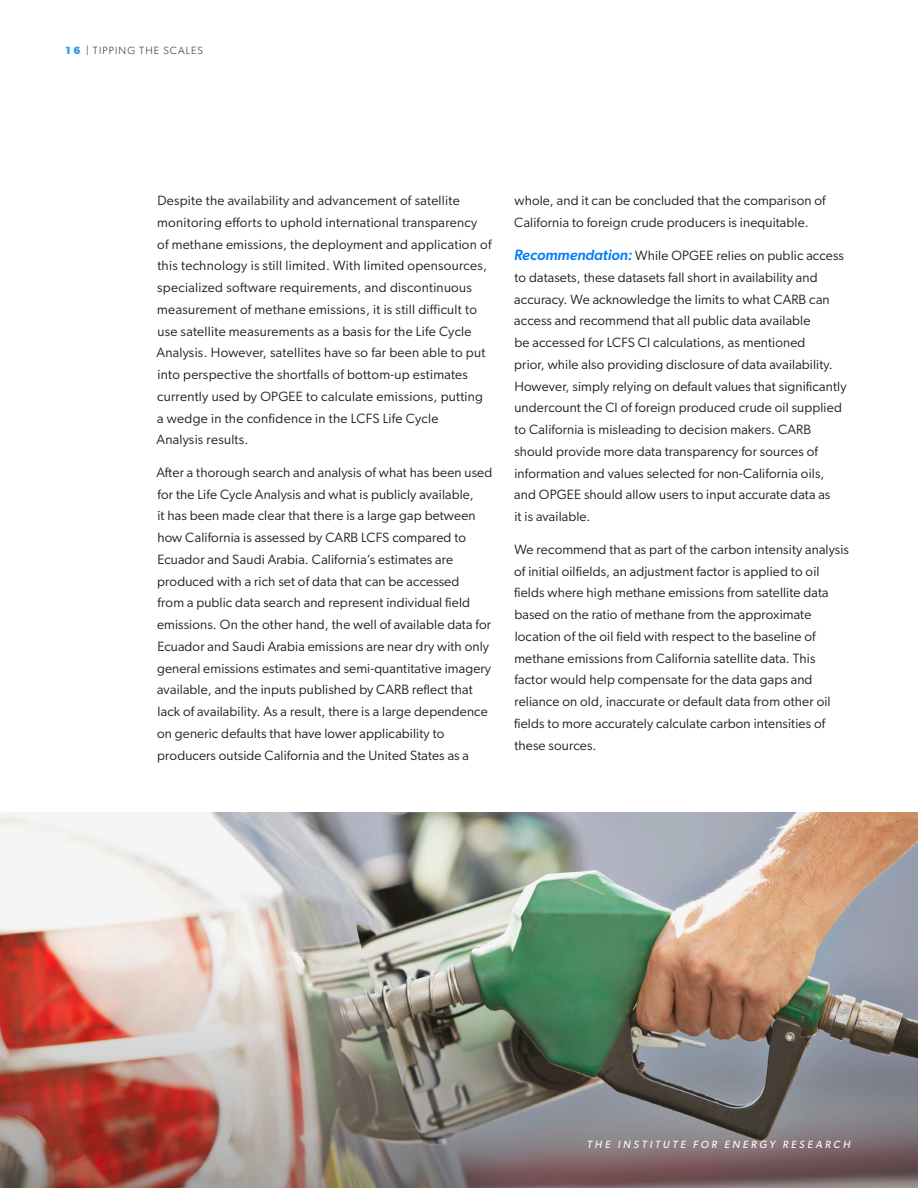
<style>
.page{position:relative;width:918px;height:1188px;background:#fff}
.page>*{position:absolute;margin:0;border:0;box-sizing:border-box;transform-origin:0 0}
.Body{font:13.5px/21.8px "Gibson";letter-spacing:.01em;color:#231f20}
.Folio{font:italic 10.5px "Gibson";letter-spacing:.265em;color:#fff}
.t1{font:300 10.5px "Gibson";letter-spacing:.105em;color:#172727}
.s1{font-weight:700;color:#3398f5}
.s2{font-weight:500;font-style:italic;font-size:15px;color:#0080f2}
</style>
<div class="page">
<img style="left:0;top:812px;width:918px;height:376px">
<p class="t1" style="left:65px;top:44px;width:139px"><span class="s1">1 6</span> | TIPPING THE SCALES</p>
<p class="Body" style="left:156px;top:189px;width:337px">Despite the availability and advancement of satellite monitoring efforts to uphold international transparency<br>of methane emissions, the deployment and application of this technology is still limited. With limited opensources, specialized software requirements, and discontinuous measurement of methane emissions, it is still difficult to use satellite measurements as a basis for the Life Cycle Analysis. However, satellites have so far been able to put into perspective the shortfalls of bottom-up estimates currently used by OPGEE to calculate emissions, putting a wedge in the confidence in the LCFS Life Cycle<br>Analysis results.</p>
<p class="Body" style="left:156px;top:461px;width:337px">After a thorough search and analysis of what has been used for the Life Cycle Analysis and what is publicly available,<br>it has been made clear that there is a large gap between how California is assessed by CARB LCFS compared to Ecuador and Saudi Arabia. California’s estimates are produced with a rich set of data that can be accessed<br>from a public data search and represent individual field emissions. On the other hand, the well of available data for Ecuador and Saudi Arabia emissions are near dry with only general emissions estimates and semi-quantitative imagery available, and the inputs published by CARB reflect that lack of availability. As a result, there is a large dependence on generic defaults that have lower applicability to producers outside California and the United States as a</p>
<p class="Body" style="left:514px;top:189px;width:313px">whole, and it can be concluded that the comparison of<br>California to foreign crude producers is inequitable.</p>
<p class="Body" style="left:514px;top:245px;width:334px"><span class="s2">Recommendation:</span> While OPGEE relies on public access to datasets, these datasets fall short in availability and accuracy. We acknowledge the limits to what CARB can access and recommend that all public data available<br>be accessed for LCFS CI calculations, as mentioned<br>prior, while also providing disclosure of data availability.<br>However, simply relying on default values that significantly undercount the CI of foreign produced crude oil supplied to California is misleading to decision makers. CARB should provide more data transparency for sources of information and values selected for non-California oils, and OPGEE should allow users to input accurate data as<br>it is available.</p>
<p class="Body" style="left:514px;top:538px;width:336px">We recommend that as part of the carbon intensity analysis of initial oilfields, an adjustment factor is applied to oil fields where high methane emissions from satellite data based on the ratio of methane from the approximate location of the oil field with respect to the baseline of methane emissions from California satellite data. This factor would help compensate for the data gaps and reliance on old, inaccurate or default data from other oil fields to more accurately calculate carbon intensities of these sources.</p>
<p class="Folio" style="left:587px;top:1138px;width:265px">THE INSTITUTE FOR ENERGY RESEARCH</p>
</div>
